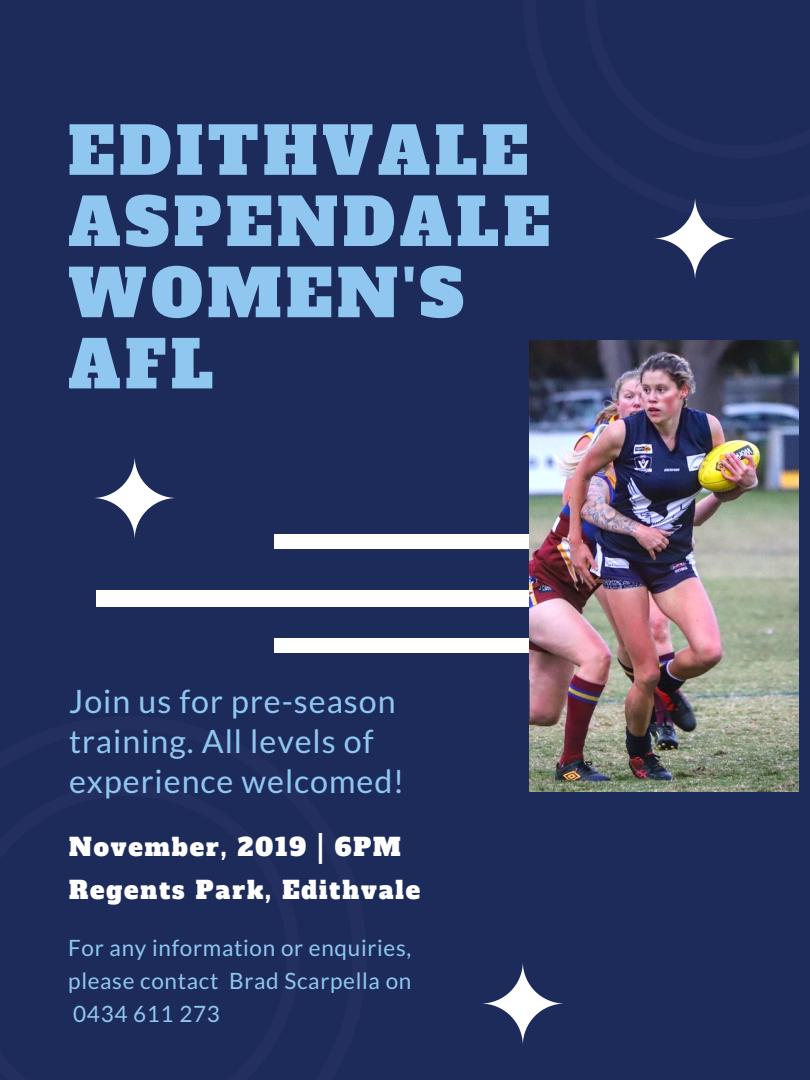
<style>
.page{position:relative;width:810px;height:1080px;background:#1d2b5b}
.page>*{position:absolute;margin:0;border:0;box-sizing:border-box;transform-origin:0 0}
.t1{font:65px/71.2px "Alfa Slab One";letter-spacing:.07em;color:#8fc7f1}
.t2{font:32.19px/40.2px "Lato";letter-spacing:.03em;color:#8fc7f1}
.t3{font:24.12px/42.2px "Alfa Slab One";letter-spacing:.08em;color:#fff}
.t4{font:22.5px/32.7px "Lato";letter-spacing:.03em;color:#8fc7f1;text-align:justify}
</style>
<div class="page">
<svg style="left:653px;top:197px;width:84px;height:83px"></svg>
<svg style="left:93px;top:456px;width:84px;height:84px"></svg>
<svg style="left:481px;top:962px;width:84px;height:83px"></svg>
<div style="left:274px;top:534px;width:265px;height:15px;background:#fff"></div>
<div style="left:96px;top:590px;width:443px;height:17px;background:#fff"></div>
<div style="left:274px;top:638px;width:265px;height:15px;background:#fff"></div>
<img style="left:529px;top:340px;width:269px;height:452px">
<h1 class="t1" style="left:68px;top:116px;width:483px">EDITHVALE<br>ASPENDALE<br>WOMEN'S<br>AFL</h1>
<h2 class="t2" style="left:69px;top:680px;width:337px">Join us for pre-season training. All levels of experience welcomed!</h2>
<p class="t3" style="left:69px;top:827px;width:353px">November, 2019 | 6PM<br>Regents Park, Edithvale</p>
<p class="t4" style="left:68px;top:931px;width:345px">For any information or enquiries, please contact Brad Scarpella on 0434 611 273</p>
</div>
